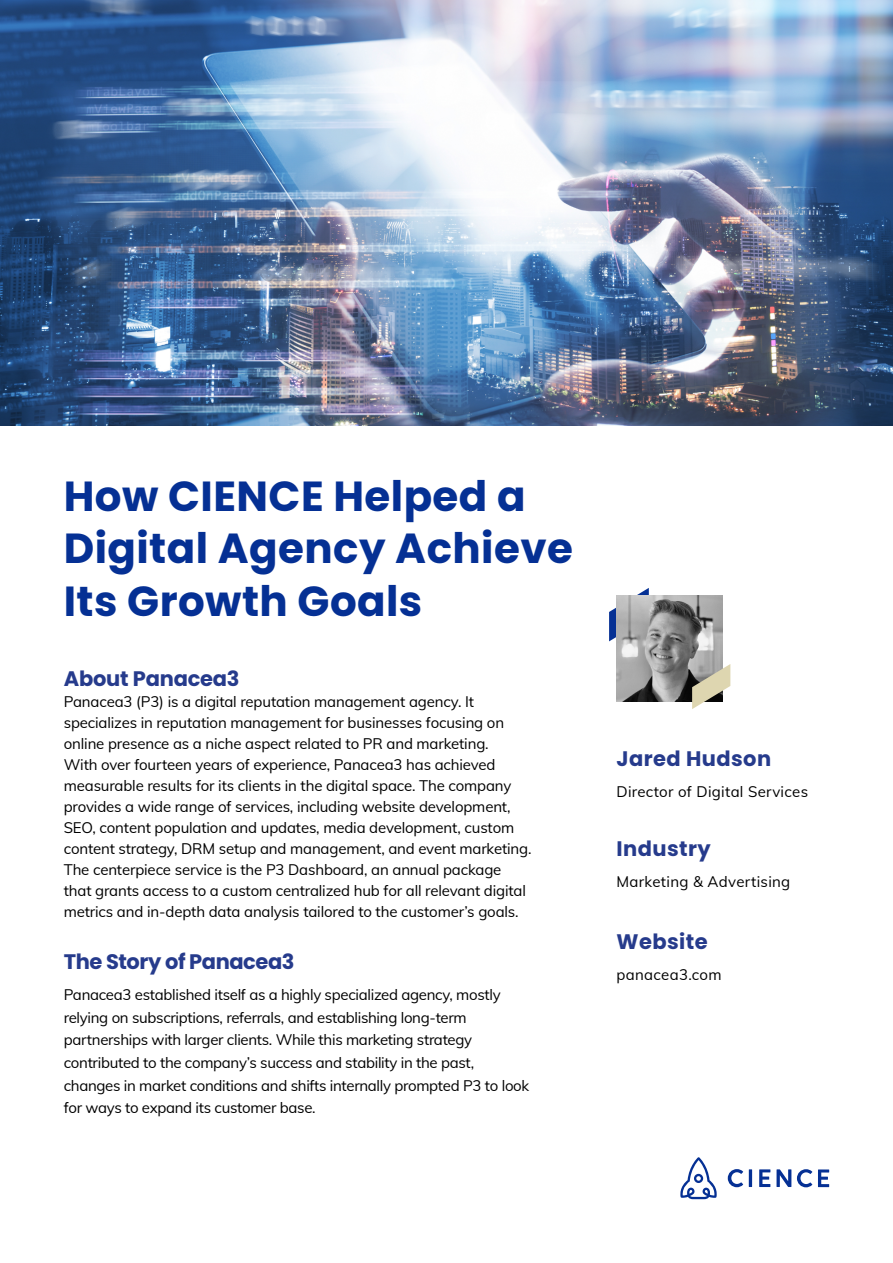
<style>
.page{position:relative;width:893px;height:1263px;background:#fff}
.page>*{position:absolute;margin:0;border:0;box-sizing:border-box;transform-origin:0 0}
.t1{font:700 42px/52.5px "Poppins";letter-spacing:.01em;color:#053094}
.t2{font:700 21px "Poppins";letter-spacing:-.01em;color:#263b8c}
.t3{font:700 21px "Poppins";letter-spacing:.02em;color:#263b8c}
.t4{font:15px/21px "Mulish";letter-spacing:-.01em;color:#000}
.t5{font:15px "Mulish";letter-spacing:.02em;color:#000}
</style>
<div class="page">
<img style="left:0;top:0;width:893px;height:425px">
<svg style="left:728px;top:1169px;width:15px;height:18px"></svg>
<hr style="left:749px;top:1169px;width:3px;height:18px;background:#053094">
<svg style="left:759px;top:1169px;width:11px;height:18px"></svg>
<svg style="left:797px;top:1169px;width:15px;height:18px"></svg>
<svg style="left:818px;top:1169px;width:11px;height:18px"></svg>
<svg style="left:776px;top:1169px;width:15px;height:18px"></svg>
<svg style="left:680px;top:1157px;width:37px;height:42px"></svg>
<svg style="left:609px;top:588px;width:40px;height:53px"></svg>
<svg style="left:617px;top:595px;width:106px;height:107px;background:#939393"></svg>
<svg style="left:692px;top:664px;width:38px;height:45px"></svg>
<h1 class="t1" style="left:64px;top:470px;width:511px">How CIENCE Helped a<br>Digital Agency Achieve<br>Its Growth Goals</h1>
<h2 class="t2" style="left:64px;top:667px;width:177px">About Panacea3</h2>
<p class="t4" style="left:64px;top:691px;width:469px">Panacea3 (P3) is a digital reputation management agency. It specializes in reputation management for businesses focusing on online presence as a niche aspect related to PR and marketing.<br>With over fourteen years of experience, Panacea3 has achieved measurable results for its clients in the digital space. The company provides a wide range of services, including website development, SEO, content population and updates, media development, custom content strategy, DRM setup and management, and event marketing.<br>The centerpiece service is the P3 Dashboard, an annual package that grants access to a custom centralized hub for all relevant digital metrics and in-depth data analysis tailored to the customer’s goals.</p>
<h2 class="t2" style="left:64px;top:950px;width:232px">The Story of Panacea3</h2>
<p class="t4" style="left:64px;top:983px;width:467px;line-height:22.5px">Panacea3 established itself as a highly specialized agency, mostly relying on subscriptions, referrals, and establishing long-term partnerships with larger clients. While this marketing strategy contributed to the company’s success and stability in the past, changes in market conditions and shifts internally prompted P3 to look for ways to expand its customer base.</p>
<h2 class="t3" style="left:617px;top:747px;width:156px">Jared Hudson</h2>
<p class="t5" style="left:617px;top:781px;width:193px">Director of Digital Services</p>
<h2 class="t3" style="left:617px;top:836px;width:96px">Industry</h2>
<p class="t5" style="left:617px;top:870px;width:175px">Marketing &amp; Advertising</p>
<h2 class="t3" style="left:617px;top:930px;width:93px">Website</h2>
<p class="t5" style="left:617px;top:964px;width:107px">panacea3.com</p>
</div>
